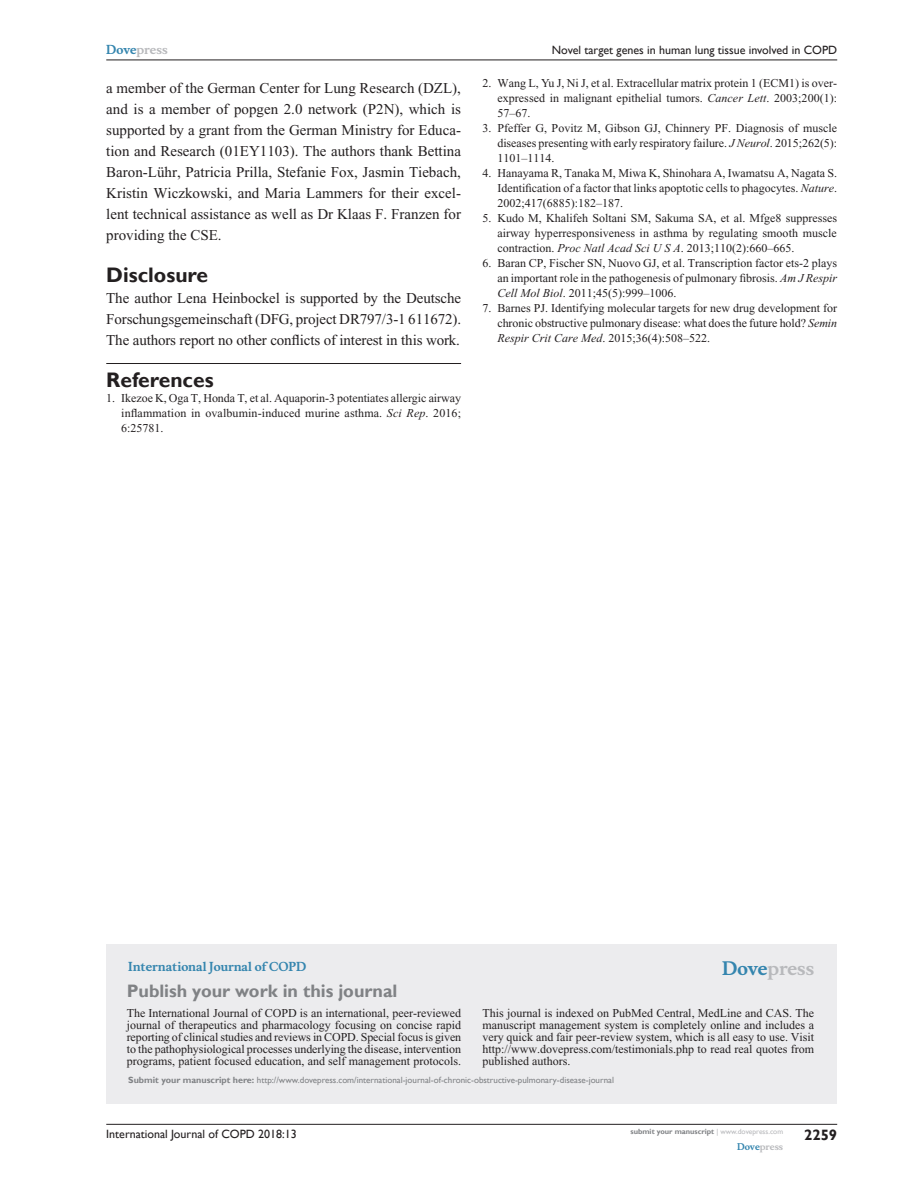
<style>
.page{position:relative;width:918px;height:1188px;background:#fff}
.page>*{position:absolute;margin:0;border:0;box-sizing:border-box;transform-origin:0 0}
.RefH{font:700 21px "Gill Sans";color:#231f20}
.PromBx-H1{font:700 18px "Gill Sans";color:#808285}
.PromBx-Brand{font:700 18px "Musee";color:#b8b9bc}
.TxF{font:15px/21px "Times New Roman";letter-spacing:-.005em;color:#231f20;text-align:justify}
.t1{font:700 15px "Gill Sans";color:#231f20}
.RefNL1{font:12px/15px "Times New Roman";color:#231f20;text-align:justify}
.PromBx-Tx{font:12px/12px "Times New Roman";color:#231f20;text-align:justify}
.t2{font:12px "Gill Sans";color:#231f20}
.PromBx-JrnlName{font:700 12px "Musee";color:#3485ae}
.t3{font:700 12px "Musee";color:#b8b9bc}
.PromBx-SubmitMssWebA{font:9px "Gill Sans";color:#808285}
.t4{font:700 9px "Musee";color:#b8b9bc}
.t5{font:700 7.5px "Gill Sans";color:#808285}
.s1{color:#3485ae}
.s2{font-style:italic}
.s3{font-weight:700}
.s4{font-weight:400;color:#b8b9bc}
</style>
<div class="page">
<div style="left:106px;top:944px;width:731px;height:159px;background:#ececee"></div>
<hr style="left:106px;top:1124px;width:731px;height:1px;background:#231f20">
<hr style="left:106px;top:60px;width:731px;height:1px;background:#231f20">
<hr style="left:106px;top:363px;width:355px;height:1px;background:#231f20">
<p class="t3" style="left:106px;top:43px;width:63px"><span class="s1">Dove</span>press</p>
<p class="TxF" style="left:106px;top:77px;width:356px">a member of the German Center for Lung Research (DZL), and is a member of popgen 2.0 network (P2N), which is supported by a grant from the German Ministry for Educa&shy;tion and Research (01EY1103). The authors thank Bettina Baron-Lühr, Patricia Prilla, Stefanie Fox, Jasmin Tiebach, Kristin Wiczkowski, and Maria Lammers for their excel&shy;lent technical assistance as well as Dr Klaas F. Franzen for providing the CSE.</p>
<h1 class="RefH" style="left:106px;top:262px;width:103px">Disclosure</h1>
<p class="TxF" style="left:106px;top:287px;width:356px">The author Lena Heinbockel is supported by the Deutsche Forschungsgemeinschaft (DFG, project DR797/3-1 611672).<br>The authors report no other conflicts of interest in this work.</p>
<p class="RefH" style="left:106px;top:367px;width:109px">References</p>
<p class="RefNL1" style="left:121px;top:390px;width:341px;text-indent:-15px">1. Ikezoe K, Oga T, Honda T, et al. Aquaporin-3 potentiates allergic airway inflammation in ovalbumin-induced murine asthma. <span class="s2">Sci Rep</span>. 2016; 6:25781.</p>
<p class="t2" style="left:552px;top:43px;width:287px">Novel target genes in human lung tissue involved in COPD</p>
<p class="RefNL1" style="left:497px;top:76px;width:341px;text-indent:-15px">2. Wang L, Yu J, Ni J, et al. Extracellular matrix protein 1 (ECM1) is over&shy;expressed in malignant epithelial tumors. <span class="s2">Cancer Lett</span>. 2003;200(1):<br>57–67.</p>
<p class="RefNL1" style="left:497px;top:121px;width:341px;text-indent:-15px">3. Pfeffer G, Povitz M, Gibson GJ, Chinnery PF. Diagnosis of muscle diseases presenting with early respiratory failure. <span class="s2">J Neurol</span>. 2015;262(5):<br>1101–1114.</p>
<p class="RefNL1" style="left:497px;top:166px;width:341px;text-indent:-15px">4. Hanayama R, Tanaka M, Miwa K, Shinohara A, Iwamatsu A, Nagata S.<br>Identification of a factor that links apoptotic cells to phagocytes. <span class="s2">Nature</span>.<br>2002;417(6885):182–187.</p>
<p class="RefNL1" style="left:497px;top:211px;width:341px;text-indent:-15px">5. Kudo M, Khalifeh Soltani SM, Sakuma SA, et al. Mfge8 suppresses airway hyperresponsiveness in asthma by regulating smooth muscle contraction. <span class="s2">Proc Natl Acad Sci U S A</span>. 2013;110(2):660–665.</p>
<p class="RefNL1" style="left:497px;top:256px;width:341px;text-indent:-15px">6. Baran CP, Fischer SN, Nuovo GJ, et al. Transcription factor ets-2 plays an important role in the pathogenesis of pulmonary fibrosis. <span class="s2">Am J Respir Cell Mol Biol</span>. 2011;45(5):999–1006.</p>
<p class="RefNL1" style="left:497px;top:301px;width:341px;text-indent:-15px">7. Barnes PJ. Identifying molecular targets for new drug development for chronic obstructive pulmonary disease: what does the future hold? <span class="s2">Semin Respir Crit Care Med</span>. 2015;36(4):508–522.</p>
<p class="PromBx-JrnlName" style="left:128px;top:959px;width:180px">International Journal of COPD</p>
<p class="PromBx-H1" style="left:127px;top:980px;width:272px">Publish your work in this journal</p>
<p class="PromBx-Brand" style="left:722px;top:958px;width:94px"><span class="s1">Dove</span>press</p>
<p class="PromBx-Tx" style="left:127px;top:1007px;width:336px">The International Journal of COPD is an international, peer-reviewed journal of therapeutics and pharmacology focusing on concise rapid reporting of clinical studies and reviews in COPD. Special focus is given to the pathophysiological processes underlying the disease, intervention programs, patient focused education, and self management protocols.</p>
<p class="PromBx-Tx" style="left:482px;top:1007px;width:333px">This journal is indexed on PubMed Central, MedLine and CAS. The manuscript management system is completely online and includes a very quick and fair peer-review system, which is all easy to use. Visit http://www.dovepress.com/testimonials.php to read real quotes from published authors.</p>
<p class="PromBx-SubmitMssWebA" style="left:128px;top:1075px;width:487px"><span class="s3">Submit your manuscript here:</span> http://www.dovepress.com/international-journal-of-chronic-obstructive-pulmonary-disease-journal</p>
<p class="t2" style="left:106px;top:1127px;width:192px">International Journal of COPD 2018:13</p>
<p class="t5" style="left:631px;top:1127px;width:154px">submit your manuscript <span class="s4">| www.dovepress.com</span></p>
<p class="t4" style="left:737px;top:1141px;width:48px"><span class="s1">Dove</span>press</p>
<p class="t1" style="left:804px;top:1126px;width:35px">2259</p>
</div>
